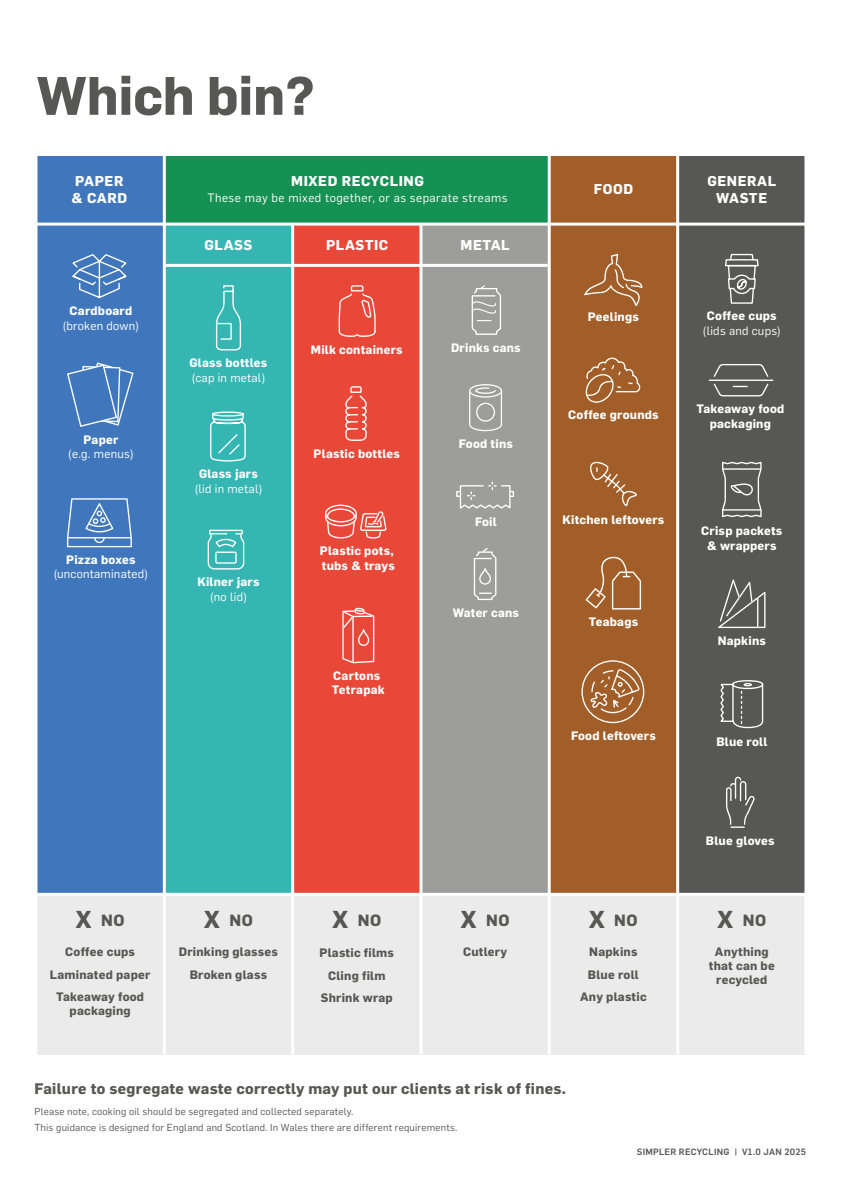
<style>
.page{position:relative;width:842px;height:1191px;background:#fff}
.page>*{position:absolute;margin:0;border:0;box-sizing:border-box;transform-origin:0 0}
.t1{font:700 53px "Flama";color:#575756}
.t2{font:700 16px "Flama";letter-spacing:.04em;color:#575756}
.t3{font:700 15px "Flama";letter-spacing:.02em;color:#575756}
.t4{font:700 14px/16.8px "Flama";letter-spacing:.04em;color:#fff}
.t5{font:700 12px/14.4px "Flama";letter-spacing:.02em;color:#fff;text-align:center}
.t6{font:700 12px/22.5px "Flama";letter-spacing:.02em;color:#575756;text-align:center}
.t7{font:12px "Flama";letter-spacing:.02em;color:#fff}
.t8{font:12px "Flama";letter-spacing:.04em;color:#fff}
.t9{font:10px/16px "Flama";letter-spacing:.02em;color:#575756}
.t10{font:500 9px "Flama";letter-spacing:.03em;color:#575756}
.s1{font-size:24px}
</style>
<div class="page">
<div style="left:38px;top:517px;width:768px;height:537px;background:#ebebeb"></div>
<div style="left:549px;top:156px;width:129px;height:736px;background:#a15e28"></div>
<div style="left:678px;top:156px;width:128px;height:736px;background:#575756"></div>
<div style="left:36px;top:156px;width:128px;height:736px;background:#4077bc"></div>
<div style="left:164px;top:156px;width:129px;height:736px;background:#35b6b2"></div>
<div style="left:293px;top:156px;width:128px;height:736px;background:#e94738"></div>
<div style="left:421px;top:156px;width:128px;height:736px;background:#9d9d9c"></div>
<hr style="left:804px;top:156px;width:3px;height:898px;background:#fff">
<div style="left:164px;top:156px;width:385px;height:67px;background:#169154"></div>
<hr style="left:36px;top:223px;width:770px;height:3px;background:#fff">
<hr style="left:164px;top:264px;width:384px;height:3px;background:#fff">
<hr style="left:38px;top:892px;width:768px;height:3px;background:#fff">
<hr style="left:291px;top:224px;width:3px;height:830px;background:#fff">
<hr style="left:419px;top:224px;width:3px;height:830px;background:#fff">
<hr style="left:676px;top:156px;width:3px;height:898px;background:#fff">
<hr style="left:163px;top:156px;width:3px;height:898px;background:#fff">
<hr style="left:548px;top:156px;width:3px;height:898px;background:#fff">
<svg style="left:581px;top:660px;width:64px;height:64px"></svg>
<svg style="left:67px;top:362px;width:67px;height:65px"></svg>
<svg style="left:471px;top:285px;width:31px;height:50px"></svg>
<svg style="left:345px;top:386px;width:22px;height:55px"></svg>
<svg style="left:215px;top:285px;width:27px;height:66px"></svg>
<svg style="left:338px;top:285px;width:38px;height:52px"></svg>
<svg style="left:208px;top:530px;width:36px;height:39px"></svg>
<svg style="left:584px;top:254px;width:58px;height:52px"></svg>
<svg style="left:72px;top:254px;width:55px;height:45px"></svg>
<svg style="left:590px;top:461px;width:47px;height:46px"></svg>
<svg style="left:210px;top:411px;width:36px;height:51px"></svg>
<svg style="left:725px;top:253px;width:34px;height:51px"></svg>
<svg style="left:722px;top:462px;width:40px;height:55px"></svg>
<svg style="left:586px;top:557px;width:55px;height:52px"></svg>
<svg style="left:586px;top:357px;width:54px;height:46px"></svg>
<svg style="left:718px;top:579px;width:47px;height:49px"></svg>
<svg style="left:720px;top:680px;width:44px;height:49px"></svg>
<svg style="left:342px;top:608px;width:32px;height:55px"></svg>
<svg style="left:474px;top:548px;width:22px;height:52px"></svg>
<svg style="left:469px;top:384px;width:33px;height:47px"></svg>
<svg style="left:726px;top:776px;width:29px;height:52px"></svg>
<svg style="left:709px;top:364px;width:64px;height:32px"></svg>
<svg style="left:67px;top:498px;width:65px;height:49px"></svg>
<svg style="left:456px;top:482px;width:58px;height:27px"></svg>
<svg style="left:325px;top:504px;width:62px;height:35px"></svg>
<svg style="left:36px;top:156px;width:2px;height:737px"></svg>
<h1 class="t1" style="left:37px;top:56px;width:279px">Which bin?</h1>
<p class="t4" style="left:291px;top:172px;width:134px">MIXED RECYCLING</p>
<p class="t8" style="left:207px;top:189px;width:302px">These may be mixed together, or as separate streams</p>
<p class="t4" style="left:72px;top:172px;width:57px">PAPER &amp; CARD</p>
<p class="t4" style="left:594px;top:180px;width:41px">FOOD</p>
<p class="t4" style="left:707px;top:172px;width:70px;text-align:center">GENERAL<br>WASTE</p>
<p class="t5" style="left:70px;top:303px;width:64px">Cardboard</p>
<p class="t7" style="left:63px;top:316px;width:78px">(broken down)</p>
<p class="t5" style="left:84px;top:431px;width:36px">Paper</p>
<p class="t7" style="left:68px;top:445px;width:67px">(e.g. menus)</p>
<p class="t5" style="left:66px;top:552px;width:71px">Pizza boxes</p>
<p class="t7" style="left:54px;top:565px;width:96px">(uncontaminated)</p>
<p class="t4" style="left:205px;top:236px;width:49px">GLASS</p>
<p class="t5" style="left:189px;top:355px;width:79px">Glass bottles</p>
<p class="t7" style="left:192px;top:368px;width:75px">(cap in metal)</p>
<p class="t5" style="left:199px;top:466px;width:60px">Glass jars</p>
<p class="t7" style="left:195px;top:479px;width:69px">(lid in metal)</p>
<p class="t5" style="left:197px;top:574px;width:64px">Kilner jars</p>
<p class="t7" style="left:210px;top:587px;width:38px">(no lid)</p>
<p class="t4" style="left:326px;top:236px;width:64px">PLASTIC</p>
<p class="t4" style="left:461px;top:236px;width:51px">METAL</p>
<p class="t5" style="left:311px;top:341px;width:93px">Milk containers</p>
<p class="t5" style="left:314px;top:445px;width:88px">Plastic bottles</p>
<p class="t5" style="left:320px;top:543px;width:76px;text-align:left">Plastic pots, tubs &amp; trays</p>
<p class="t5" style="left:332px;top:668px;width:54px;text-align:left">Cartons<br>Tetrapak</p>
<p class="t5" style="left:451px;top:339px;width:71px">Drinks cans</p>
<p class="t5" style="left:459px;top:436px;width:56px">Food tins</p>
<p class="t5" style="left:475px;top:514px;width:23px">Foil</p>
<p class="t5" style="left:453px;top:605px;width:68px">Water cans</p>
<p class="t5" style="left:588px;top:309px;width:53px">Peelings</p>
<p class="t5" style="left:568px;top:407px;width:92px">Coffee grounds</p>
<p class="t5" style="left:707px;top:308px;width:71px">Coffee cups</p>
<p class="t7" style="left:703px;top:321px;width:79px">(lids and cups)</p>
<p class="t5" style="left:696px;top:401px;width:89px">Takeaway food packaging</p>
<p class="t5" style="left:562px;top:512px;width:103px">Kitchen leftovers</p>
<p class="t5" style="left:589px;top:614px;width:51px">Teabags</p>
<p class="t5" style="left:571px;top:728px;width:86px">Food leftovers</p>
<p class="t5" style="left:701px;top:523px;width:83px">Crisp packets &amp; wrappers</p>
<p class="t5" style="left:718px;top:633px;width:50px">Napkins</p>
<p class="t5" style="left:716px;top:733px;width:52px">Blue roll</p>
<h2 class="t2" style="left:76px;top:908px;width:50px"><span class="s1">X</span> NO</h2>
<p class="t6" style="left:50px;top:940px;width:102px">Coffee cups<br>Laminated paper<br>Takeaway food</p>
<p class="t6" style="left:70px;top:999px;width:63px">packaging</p>
<h2 class="t2" style="left:204px;top:908px;width:50px"><span class="s1">X</span> NO</h2>
<p class="t6" style="left:179px;top:940px;width:101px">Drinking glasses<br>Broken glass</p>
<h2 class="t2" style="left:332px;top:908px;width:50px"><span class="s1">X</span> NO</h2>
<p class="t6" style="left:320px;top:941px;width:76px">Plastic films<br>Cling film<br>Shrink wrap</p>
<h2 class="t2" style="left:461px;top:908px;width:50px"><span class="s1">X</span> NO</h2>
<p class="t6" style="left:463px;top:940px;width:46px">Cutlery</p>
<h2 class="t2" style="left:589px;top:908px;width:50px"><span class="s1">X</span> NO</h2>
<p class="t6" style="left:580px;top:940px;width:68px">Napkins<br>Blue roll<br>Any plastic</p>
<p class="t3" style="left:34px;top:1077px;width:533px">Failure to segregate waste correctly may put our clients at risk of fines.</p>
<p class="t9" style="left:34px;top:1102px;width:424px">Please note, cooking oil should be segregated and collected separately.<br>This guidance is designed for England and Scotland. In Wales there are different requirements.</p>
<p class="t5" style="left:706px;top:832px;width:70px">Blue gloves</p>
<h2 class="t2" style="left:717px;top:908px;width:50px"><span class="s1">X</span> NO</h2>
<p class="t6" style="left:709px;top:944px;width:67px;line-height:14px">Anything that can be recycled</p>
<p class="t10" style="left:637px;top:1145px;width:171px">SIMPLER RECYCLING | V1.0 JAN 2025</p>
</div>
